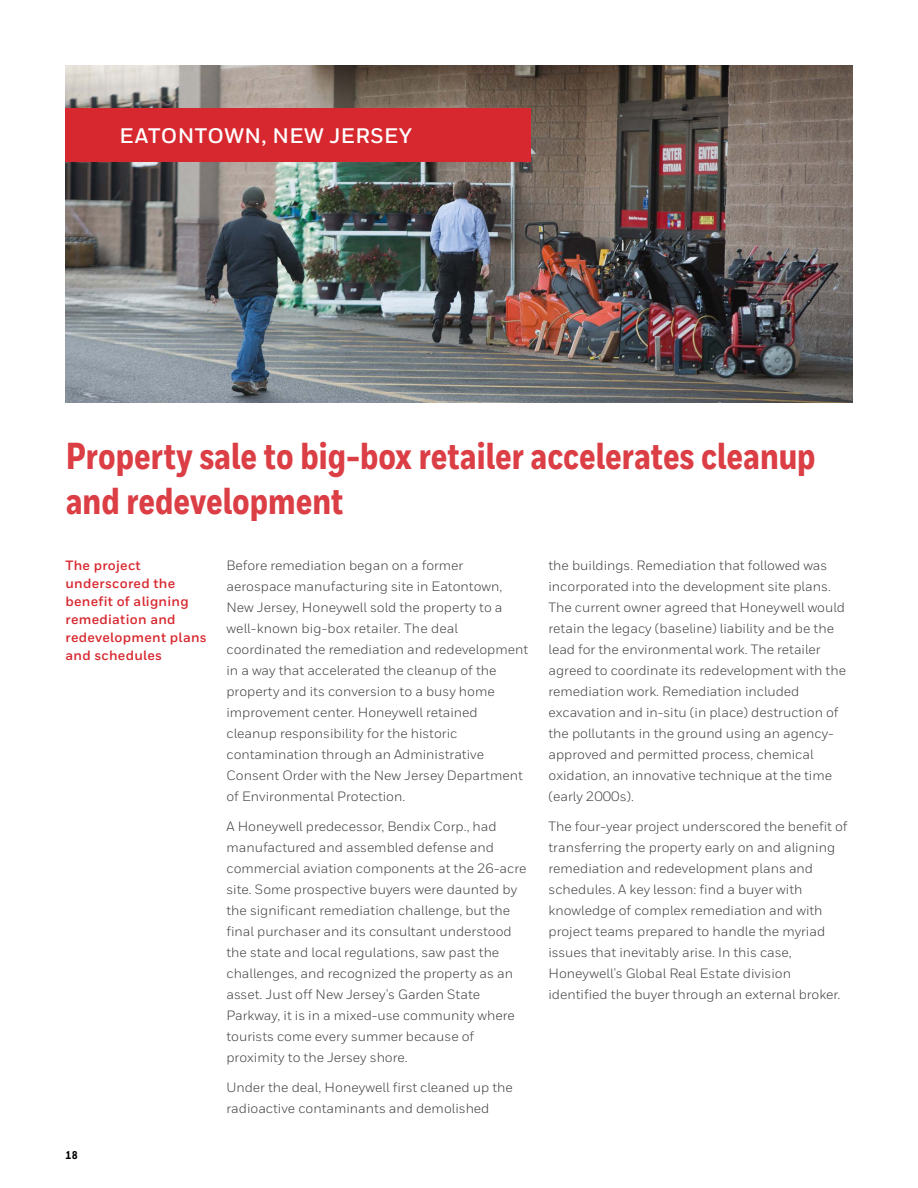
<style>
.page{position:relative;width:918px;height:1188px;background:#fff}
.page>*{position:absolute;margin:0;border:0;box-sizing:border-box;transform-origin:0 0}
.Body_Copy{font:800 37.5px/45px "Honeywell Cond";color:#db3e44}
.Body_Copy-2{font:700 21px "Honeywell Sans";letter-spacing:.02em;color:#fff}
.Body_Copy-3{font:13.5px/21px "Honeywell Sans";color:#414042}
.Sidebar{font:700 13.5px/18px "Honeywell Sans";letter-spacing:.02em;color:#d7282f}
.MASTER__Header_Foote{font:800 11.25px "Honeywell Cond";color:#000}
</style>
<div class="page">
<img style="left:65px;top:65px;width:788px;height:338px">
<div style="left:65px;top:108px;width:466px;height:54px;background:#d7282f"></div>
<p class="Body_Copy-2" style="left:119px;top:123px;width:294px">EATONTOWN, NEW JERSEY</p>
<p class="Body_Copy" style="left:66px;top:435px;width:751px">Property sale to big-box retailer accelerates cleanup and redevelopment</p>
<p class="Sidebar" style="left:65px;top:557px;width:143px">The project underscored the benefit of aligning remediation and redevelopment plans and schedules</p>
<p class="Body_Copy-3" style="left:226px;top:555px;width:303px">Before remediation began on a former aerospace manufacturing site in Eatontown, New Jersey, Honeywell sold the property to a well-known big-box retailer. The deal coordinated the remediation and redevelopment in a way that accelerated the cleanup of the property and its conversion to a busy home improvement center. Honeywell retained cleanup responsibility for the historic contamination through an Administrative Consent Order with the New Jersey Department of Environmental Protection.</p>
<p class="Body_Copy-3" style="left:226px;top:816px;width:302px">A Honeywell predecessor, Bendix Corp., had manufactured and assembled defense and commercial aviation components at the 26-acre site. Some prospective buyers were daunted by the significant remediation challenge, but the final purchaser and its consultant understood the state and local regulations, saw past the challenges, and recognized the property as an asset. Just off New Jersey’s Garden State Parkway, it is in a mixed-use community where tourists come every summer because of proximity to the Jersey shore.</p>
<p class="Body_Copy-3" style="left:226px;top:1077px;width:288px">Under the deal, Honeywell first cleaned up the radioactive contaminants and demolished</p>
<p class="Body_Copy-3" style="left:549px;top:555px;width:299px">the buildings. Remediation that followed was incorporated into the development site plans.<br>The current owner agreed that Honeywell would retain the legacy (baseline) liability and be the lead for the environmental work. The retailer agreed to coordinate its redevelopment with the remediation work. Remediation included excavation and in-situ (in place) destruction of the pollutants in the ground using an agency&shy;approved and permitted process, chemical oxidation, an innovative technique at the time (early 2000s).</p>
<p class="Body_Copy-3" style="left:549px;top:816px;width:301px">The four-year project underscored the benefit of transferring the property early on and aligning remediation and redevelopment plans and schedules. A key lesson: find a buyer with knowledge of complex remediation and with project teams prepared to handle the myriad issues that inevitably arise. In this case, Honeywell’s Global Real Estate division identified the buyer through an external broker.</p>
<p class="MASTER__Header_Foote" style="left:66px;top:1148px;width:14px">18</p>
</div>
